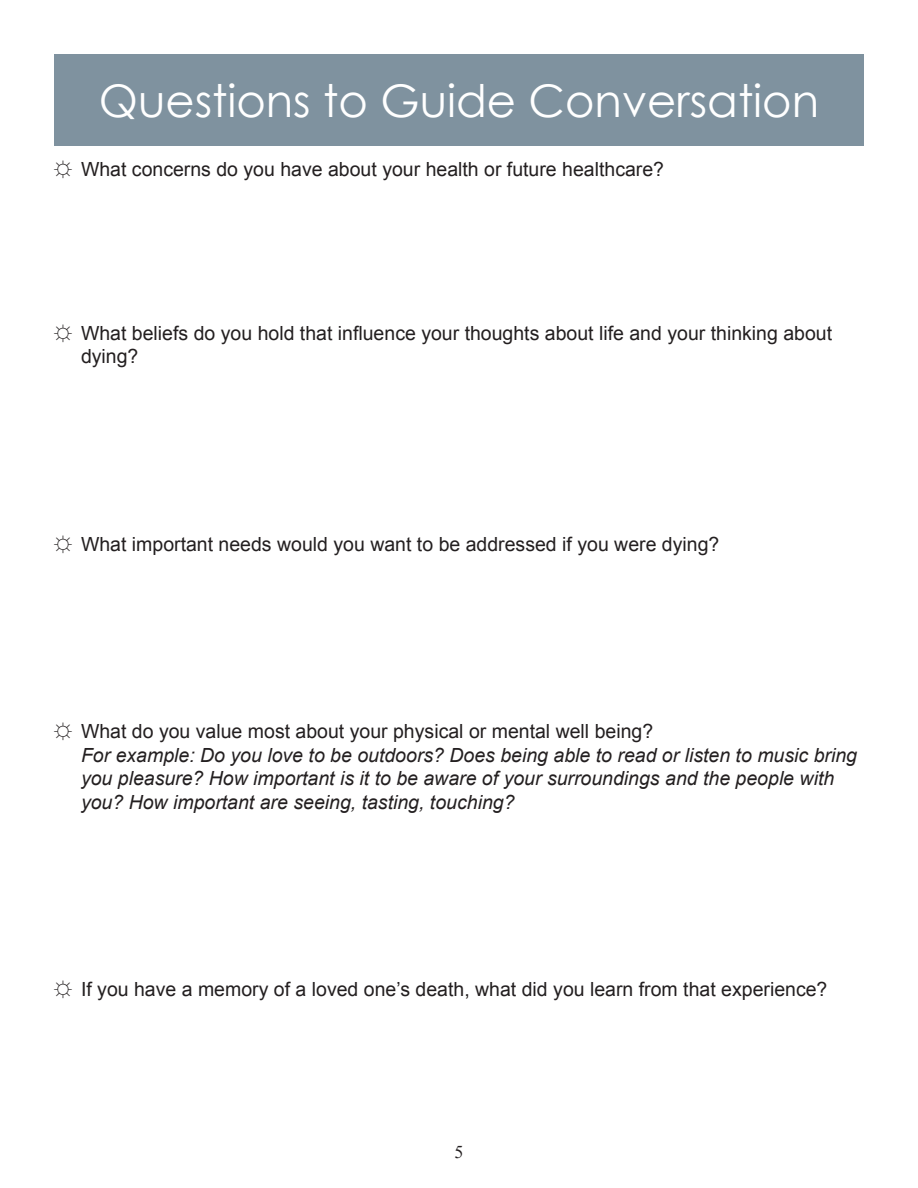
<style>
.page{position:relative;width:918px;height:1188px;background:#fff}
.page>*{position:absolute;margin:0;border:0;box-sizing:border-box;transform-origin:0 0}
.t1{font:45px "Century Gothic";color:#fff}
.t2{font:19.5px/23.4px "Arial";color:#231f20}
.t3{font:italic 19.5px/23.4px "Arial";color:#231f20}
.t4{font:18px "Times New Roman";color:#231f20}
</style>
<div class="page">
<div style="left:54px;top:54px;width:810px;height:92px;background:#7f929f"></div>
<p class="t1" style="left:99px;top:69px;width:722px">Questions to Guide Conversation</p>
<p class="t2" style="left:54px;top:158px;width:612px">☼ What concerns do you have about your health or future healthcare?</p>
<p class="t2" style="left:81px;top:322px;width:753px;text-indent:-27px">☼ What beliefs do you hold that influence your thoughts about life and your thinking about dying?</p>
<p class="t2" style="left:54px;top:533px;width:667px">☼ What important needs would you want to be addressed if you were dying?</p>
<p class="t2" style="left:54px;top:720px;width:601px">☼ What do you value most about your physical or mental well being?</p>
<p class="t3" style="left:81px;top:744px;width:778px">For example: Do you love to be outdoors? Does being able to read or listen to music bring you pleasure? How important is it to be aware of your surroundings and the people with you? How important are seeing, tasting, touching?</p>
<p class="t2" style="left:54px;top:978px;width:775px">☼ If you have a memory of a loved one’s death, what did you learn from that experience?</p>
<p class="t4" style="left:454px;top:1140px;width:10px">5</p>
</div>
